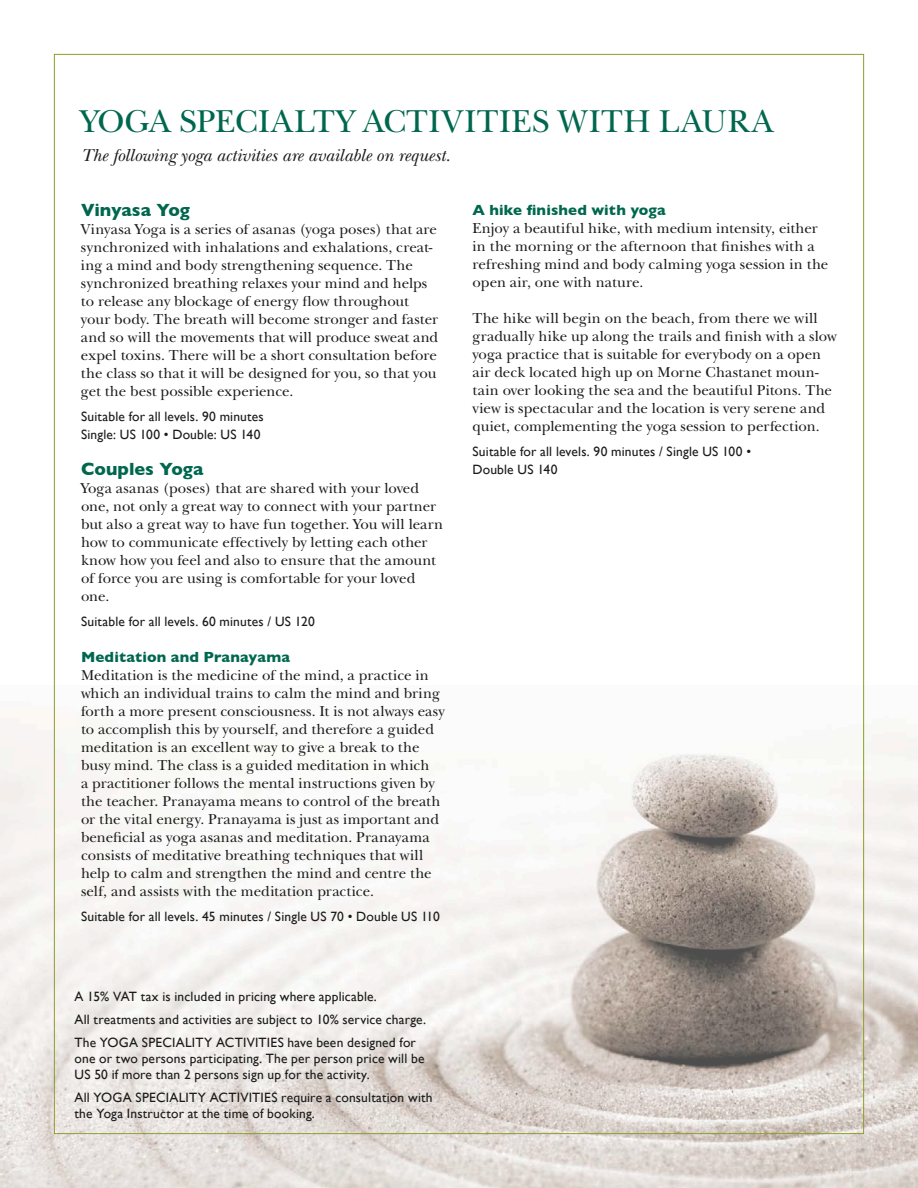
<style>
.page{position:relative;width:918px;height:1188px;background:#fff}
.page>*{position:absolute;margin:0;border:0;box-sizing:border-box;transform-origin:0 0}
.t1{font:33px "New Baskerville";letter-spacing:.015em;color:#00674f}
.t2{font:italic 18px "New Baskerville";color:#1b1b1a}
.t3{font:700 18px "Gill Sans";color:#00674f}
.t4{font:15px/18px "New Baskerville";letter-spacing:.005em;color:#1b1b1a}
.t5{font:700 15px "Gill Sans";letter-spacing:.01em;color:#00674f}
.t6{font:13.5px/18px "Gill Sans";letter-spacing:.015em;color:#1b1b1a}
</style>
<div class="page">
<img style="left:0;top:686px;width:918px;height:502px">
<h1 class="t1" style="left:81px;top:102px;width:694px">YOGA SPECIALTY ACTIVITIES WITH LAURA</h1>
<p class="t2" style="left:81px;top:144px;width:371px">The following yoga activities are available on request.</p>
<p class="t3" style="left:81px;top:196px;width:110px">Vinyasa Yog</p>
<p class="t4" style="left:81px;top:221px;width:359px">Vinyasa Yoga is a series of asanas (yoga poses) that are synchronized with inhalations and exhalations, creat&shy;ing a mind and body strengthening sequence. The synchronized breathing relaxes your mind and helps to release any blockage of energy flow throughout your body. The breath will become stronger and faster and so will the movements that will produce sweat and expel toxins. There will be a short consultation before the class so that it will be designed for you, so that you get the best possible experience.</p>
<p class="t6" style="left:81px;top:408px;width:184px">Suitable for all levels. 90 minutes<br>Single: US 100 • Double: US 140</p>
<p class="t3" style="left:81px;top:455px;width:124px">Couples Yoga</p>
<p class="t4" style="left:81px;top:479px;width:364px">Yoga asanas (poses) that are shared with your loved one, not only a great way to connect with your partner but also a great way to have fun together. You will learn how to communicate effectively by letting each other know how you feel and also to ensure that the amount of force you are using is comfortable for your loved one.</p>
<p class="t6" style="left:81px;top:612px;width:235px">Suitable for all levels. 60 minutes / US 120</p>
<p class="t5" style="left:81px;top:645px;width:211px">Meditation and Pranayama</p>
<p class="t4" style="left:81px;top:666px;width:365px">Meditation is the medicine of the mind, a practice in which an individual trains to calm the mind and bring forth a more present consciousness. It is not always easy to accomplish this by yourself, and therefore a guided meditation is an excellent way to give a break to the busy mind. The class is a guided meditation in which<br>a practitioner follows the mental instructions given by the teacher. Pranayama means to control of the breath or the vital energy. Pranayama is just as important and beneficial as yoga asanas and meditation. Pranayama consists of meditative breathing techniques that will help to calm and strengthen the mind and centre the self, and assists with the meditation practice.</p>
<p class="t6" style="left:81px;top:907px;width:360px">Suitable for all levels. 45 minutes / Single US 70 • Double US 110</p>
<p class="t6" style="left:75px;top:985px;width:353px;line-height:23px">A 15% VAT tax is included in pricing where applicable.<br>All treatments and activities are subject to 10% service charge.<br>The YOGA SPECIALITY ACTIVITIES have been designed for</p>
<p class="t6" style="left:75px;top:1050px;width:352px;line-height:16.2px">one or two persons participating. The per person price will be<br>US 50 if more than 2 persons sign up for the activity.</p>
<p class="t6" style="left:75px;top:1089px;width:360px;line-height:16.2px">All YOGA SPECIALITY ACTIVITIES require a consultation with the Yoga Instructor at the time of booking.</p>
<p class="t5" style="left:472px;top:198px;width:195px">A hike finished with yoga</p>
<p class="t4" style="left:472px;top:219px;width:357px">Enjoy a beautiful hike, with medium intensity, either in the morning or the afternoon that finishes with a refreshing mind and body calming yoga session in the open air, one with nature.</p>
<p class="t4" style="left:472px;top:309px;width:366px">The hike will begin on the beach, from there we will gradually hike up along the trails and finish with a slow yoga practice that is suitable for everybody on a open air deck located high up on Morne Chastanet moun&shy;tain over looking the sea and the beautiful Pitons. The view is spectacular and the location is very serene and quiet, complementing the yoga session to perfection.</p>
<p class="t6" style="left:472px;top:442px;width:280px">Suitable for all levels. 90 minutes / Single US 100 •<br>Double US 140</p>
</div>
